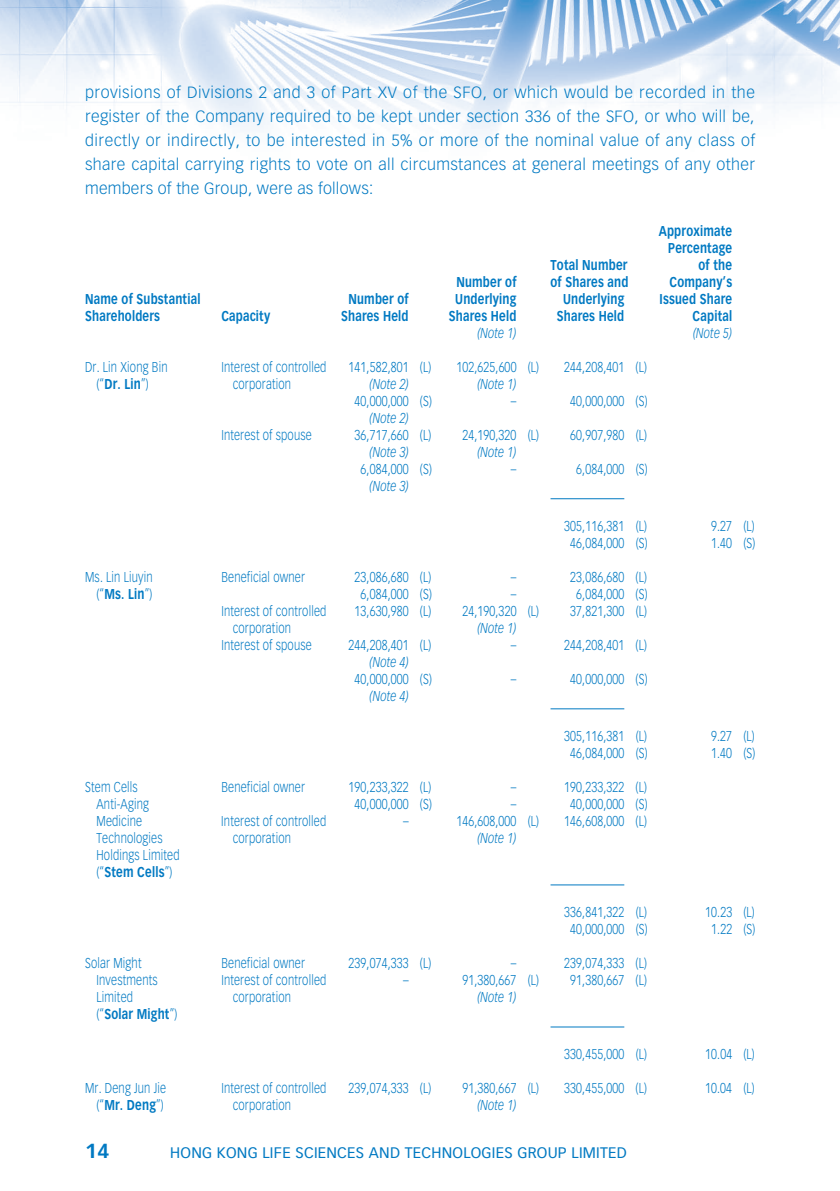
<style>
.page{position:relative;width:840px;height:1191px;background:#fff}
.page>*{position:absolute;margin:0;border:0;box-sizing:border-box;transform-origin:0 0}
.t1{font:700 20px "Vectora LT Std";color:#0079c2}
.t2{font:300 16px/24px "Vectora LT Std";letter-spacing:.015em;color:#0079c2;text-align:justify}
.t3{font:15px "Vectora LT Std";letter-spacing:.015em;color:#0079c2}
.t4{font:300 14px/17px "Vectora LT Std";letter-spacing:.015em;color:#0079c2;scale:.8 1}
.t5{font:700 14px/17px "Vectora LT Std";letter-spacing:.02em;color:#0079c2;text-align:center;scale:.8 1}
.t6{font:italic 300 14px "Vectora LT Std";letter-spacing:.015em;color:#0079c2;scale:.8 1}
.s1{font-weight:700}
</style>
<div class="page">
<img style="left:0;top:0;width:839px;height:1028px">
<hr style="left:550px;top:498px;width:74px;height:1px;background:#0079c2">
<hr style="left:550px;top:708px;width:74px;height:1px;background:#0079c2">
<hr style="left:550px;top:884px;width:74px;height:1px;background:#0079c2">
<hr style="left:550px;top:1026px;width:74px;height:1px;background:#0079c2">
<p class="t2" style="left:85px;top:81px;width:671px">provisions of Divisions 2 and 3 of Part XV of the SFO, or which would be recorded in the register of the Company required to be kept under section 336 of the SFO, or who will be, directly or indirectly, to be interested in 5% or more of the nominal value of any class of share capital carrying rights to vote on all circumstances at general meetings of any other members of the Group, were as follows:</p>
<p class="t5" style="left:85px;top:290px;width:146px;text-align:left">Name of Substantial<br>Shareholders</p>
<p class="t5" style="left:221px;top:307px;width:63px">Capacity</p>
<p class="t5" style="left:341px;top:290px;width:86px">Number of<br>Shares Held</p>
<p class="t4" style="left:85px;top:358px;width:104px;text-align:center">Dr. Lin Xiong Bin (“<span class="s1">Dr. Lin</span>”)</p>
<p class="t4" style="left:232px;top:358px;width:119px;text-indent:-11px">Interest of controlled corporation</p>
<p class="t4" style="left:348px;top:358px;width:77px">141,582,801</p>
<p class="t6" style="left:369px;top:375px;width:50px">(Note 2)</p>
<p class="t4" style="left:354px;top:392px;width:69px">40,000,000</p>
<p class="t6" style="left:369px;top:409px;width:50px">(Note 2)</p>
<p class="t4" style="left:221px;top:426px;width:114px">Interest of spouse</p>
<p class="t4" style="left:354px;top:426px;width:69px">36,717,660</p>
<p class="t6" style="left:369px;top:443px;width:50px">(Note 3)</p>
<p class="t4" style="left:360px;top:460px;width:62px">6,084,000</p>
<p class="t6" style="left:369px;top:477px;width:50px">(Note 3)</p>
<p class="t5" style="left:448px;top:273px;width:86px">Number of<br>Underlying<br>Shares Held</p>
<p class="t5" style="left:550px;top:256px;width:99px">Total Number of Shares and<br>Underlying<br>Shares Held</p>
<p class="t5" style="left:658px;top:222px;width:93px;text-align:right">Approximate<br>Percentage of the<br>Company’s<br>Issued Share<br>Capital</p>
<p class="t6" style="left:477px;top:324px;width:50px">(Note 1)</p>
<p class="t6" style="left:692px;top:324px;width:50px">(Note 5)</p>
<p class="t4" style="left:420px;top:358px;width:122px">(L) 102,625,600</p>
<p class="t6" style="left:477px;top:375px;width:50px">(Note 1)</p>
<p class="t4" style="left:527px;top:358px;width:150px">(L) 244,208,401 (L)</p>
<p class="t4" style="left:420px;top:392px;width:16px">(S)</p>
<p class="t4" style="left:510px;top:392px;width:8px">–</p>
<p class="t4" style="left:570px;top:392px;width:98px">40,000,000 (S)</p>
<p class="t4" style="left:420px;top:426px;width:122px">(L) 24,190,320</p>
<p class="t6" style="left:477px;top:443px;width:50px">(Note 1)</p>
<p class="t4" style="left:527px;top:426px;width:150px">(L) 60,907,980 (L)</p>
<p class="t4" style="left:420px;top:460px;width:16px">(S)</p>
<p class="t4" style="left:510px;top:460px;width:8px">–</p>
<p class="t4" style="left:576px;top:460px;width:91px">6,084,000 (S)</p>
<p class="t4" style="left:564px;top:517px;width:105px">305,116,381 (L)</p>
<p class="t4" style="left:710px;top:517px;width:56px">9.27 (L)</p>
<p class="t4" style="left:570px;top:534px;width:98px">46,084,000 (S)</p>
<p class="t4" style="left:710px;top:534px;width:57px">1.40 (S)</p>
<p class="t4" style="left:85px;top:568px;width:86px;text-align:right">Ms. Lin Liuyin (“<span class="s1">Ms. Lin</span>”)</p>
<p class="t4" style="left:221px;top:568px;width:106px">Beneficial owner</p>
<p class="t4" style="left:354px;top:568px;width:97px">23,086,680 (L)</p>
<p class="t4" style="left:510px;top:568px;width:8px">–</p>
<p class="t4" style="left:570px;top:568px;width:97px">23,086,680 (L)</p>
<p class="t4" style="left:360px;top:585px;width:91px">6,084,000 (S)</p>
<p class="t4" style="left:510px;top:585px;width:8px">–</p>
<p class="t4" style="left:576px;top:585px;width:91px">6,084,000 (S)</p>
<p class="t4" style="left:232px;top:602px;width:119px;text-indent:-11px">Interest of controlled corporation</p>
<p class="t4" style="left:354px;top:602px;width:97px">13,630,980 (L)</p>
<p class="t4" style="left:462px;top:602px;width:69px">24,190,320</p>
<p class="t6" style="left:477px;top:619px;width:50px">(Note 1)</p>
<p class="t4" style="left:527px;top:602px;width:150px">(L) 37,821,300 (L)</p>
<p class="t4" style="left:221px;top:636px;width:114px">Interest of spouse</p>
<p class="t4" style="left:348px;top:636px;width:77px">244,208,401</p>
<p class="t6" style="left:369px;top:653px;width:50px">(Note 4)</p>
<p class="t4" style="left:354px;top:670px;width:69px">40,000,000</p>
<p class="t6" style="left:369px;top:687px;width:50px">(Note 4)</p>
<p class="t4" style="left:420px;top:636px;width:16px">(L)</p>
<p class="t4" style="left:510px;top:636px;width:8px">–</p>
<p class="t4" style="left:564px;top:636px;width:105px">244,208,401 (L)</p>
<p class="t4" style="left:420px;top:670px;width:16px">(S)</p>
<p class="t4" style="left:510px;top:670px;width:8px">–</p>
<p class="t4" style="left:570px;top:670px;width:98px">40,000,000 (S)</p>
<p class="t4" style="left:564px;top:727px;width:105px">305,116,381 (L)</p>
<p class="t4" style="left:710px;top:727px;width:56px">9.27 (L)</p>
<p class="t4" style="left:570px;top:744px;width:98px">46,084,000 (S)</p>
<p class="t4" style="left:710px;top:744px;width:57px">1.40 (S)</p>
<p class="t4" style="left:96px;top:778px;width:105px;text-indent:-11px">Stem Cells<br>Anti-Aging<br>Medicine<br>Technologies<br>Holdings Limited (“<span class="s1">Stem Cells</span>”)</p>
<p class="t4" style="left:221px;top:778px;width:106px">Beneficial owner</p>
<p class="t4" style="left:348px;top:778px;width:105px">190,233,322 (L)</p>
<p class="t4" style="left:510px;top:778px;width:8px">–</p>
<p class="t4" style="left:564px;top:778px;width:105px">190,233,322 (L)</p>
<p class="t4" style="left:354px;top:795px;width:98px">40,000,000 (S)</p>
<p class="t4" style="left:510px;top:795px;width:8px">–</p>
<p class="t4" style="left:570px;top:795px;width:98px">40,000,000 (S)</p>
<p class="t4" style="left:232px;top:812px;width:119px;text-indent:-11px">Interest of controlled corporation</p>
<p class="t4" style="left:403px;top:812px;width:8px">–</p>
<p class="t4" style="left:456px;top:812px;width:77px">146,608,000</p>
<p class="t4" style="left:527px;top:812px;width:150px">(L) 146,608,000 (L)</p>
<p class="t6" style="left:477px;top:829px;width:50px">(Note 1)</p>
<p class="t4" style="left:564px;top:903px;width:105px">336,841,322 (L)</p>
<p class="t4" style="left:704px;top:903px;width:64px">10.23 (L)</p>
<p class="t4" style="left:570px;top:920px;width:98px">40,000,000 (S)</p>
<p class="t4" style="left:710px;top:920px;width:57px">1.22 (S)</p>
<p class="t4" style="left:96px;top:954px;width:102px;text-indent:-11px">Solar Might<br>Investments<br>Limited<br>(“<span class="s1">Solar Might</span>”)</p>
<p class="t4" style="left:221px;top:954px;width:106px">Beneficial owner</p>
<p class="t4" style="left:348px;top:954px;width:105px">239,074,333 (L)</p>
<p class="t4" style="left:510px;top:954px;width:8px">–</p>
<p class="t4" style="left:564px;top:954px;width:105px">239,074,333 (L)</p>
<p class="t4" style="left:232px;top:971px;width:119px;text-indent:-11px">Interest of controlled corporation</p>
<p class="t4" style="left:403px;top:971px;width:8px">–</p>
<p class="t4" style="left:462px;top:971px;width:69px">91,380,667</p>
<p class="t4" style="left:527px;top:971px;width:150px">(L) 91,380,667 (L)</p>
<p class="t6" style="left:477px;top:988px;width:50px">(Note 1)</p>
<p class="t4" style="left:85px;top:1079px;width:103px;text-align:right">Mr. Deng Jun Jie (“<span class="s1">Mr. Deng</span>”)</p>
<p class="t4" style="left:232px;top:1079px;width:119px;text-indent:-11px">Interest of controlled corporation</p>
<p class="t4" style="left:348px;top:1079px;width:105px">239,074,333 (L)</p>
<p class="t4" style="left:462px;top:1079px;width:69px">91,380,667</p>
<p class="t6" style="left:477px;top:1096px;width:50px">(Note 1)</p>
<p class="t4" style="left:564px;top:1045px;width:105px">330,455,000 (L)</p>
<p class="t4" style="left:704px;top:1045px;width:64px">10.04 (L)</p>
<p class="t4" style="left:527px;top:1079px;width:150px">(L) 330,455,000 (L)</p>
<p class="t4" style="left:704px;top:1079px;width:64px">10.04 (L)</p>
<h1 class="t1" style="left:85px;top:1139px;width:26px">14</h1>
<p class="t3" style="left:170px;top:1144px;width:458px">HONG KONG LIFE SCIENCES AND TECHNOLOGIES GROUP LIMITED</p>
</div>
